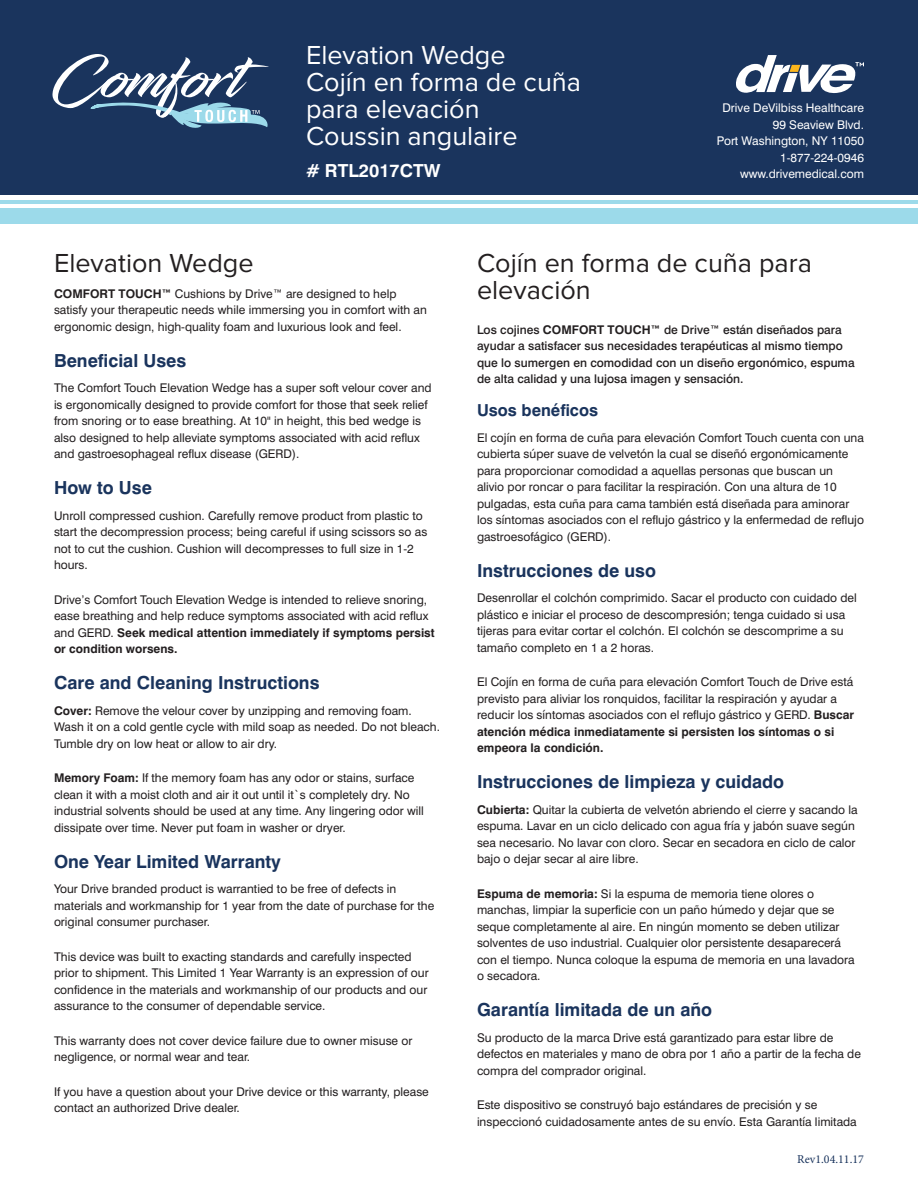
<style>
.page{position:relative;width:918px;height:1188px;background:#fff}
.page>*{position:absolute;margin:0;border:0;box-sizing:border-box;transform-origin:0 0}
.t1{font:27px/27px "Proxima Nova";color:#fff}
.t2{font:27px/27px "Proxima Nova";color:#231f20}
.t3{font:700 18px "Swiss 721 BT";color:#1a345d}
.t4{font:700 18px "Swiss 721 BT";color:#fff}
.t5{font:700 16.5px "Swiss 721 BT";color:#1a345d}
.t6{font:12px/16.5px "Swiss 721 BT";color:#231f20}
.t7{font:500 12px/16.5px "Swiss 721 BT";color:#231f20}
.t8{font:12px/16.5px "Swiss 721 BT";color:#fff;text-align:right}
.t9{font:12px "Minion Pro";color:#1a345d}
.s1{font-weight:700}
</style>
<div class="page">
<div style="left:0;top:0;width:918px;height:194px;background:#1a345d"></div>
<svg style="left:52px;top:54px;width:217px;height:74px"></svg>
<hr style="left:0;top:200px;width:918px;height:4px;background:#9cdaea">
<div style="left:0;top:208px;width:918px;height:16px;background:#9cdaea"></div>
<svg style="left:736px;top:55px;width:128px;height:38px"></svg>
<h1 class="t1" style="left:306px;top:42px;width:277px">Elevation Wedge<br>Cojín en forma de cuña para elevación<br>Coussin angulaire</h1>
<h2 class="t4" style="left:306px;top:159px;width:136px"># RTL2017CTW</h2>
<p class="t8" style="left:717px;top:100px;width:149px">Drive DeVilbiss Healthcare<br>99 Seaview Blvd.<br>Port Washington, NY 11050<br>1-877-224-0946 www.drivemedical.com</p>
<h1 class="t2" style="left:54px;top:251px;width:201px">Elevation Wedge</h1>
<p class="t6" style="left:54px;top:285px;width:374px"><span class="s1">COMFORT TOUCH™</span> Cushions by Drive™ are designed to help satisfy your therapeutic needs while immersing you in comfort with an ergonomic design, high-quality foam and luxurious look and feel.</p>
<h2 class="t3" style="left:54px;top:349px;width:134px">Beneficial Uses</h2>
<p class="t6" style="left:54px;top:380px;width:379px">The Comfort Touch Elevation Wedge has a super soft velour cover and is ergonomically designed to provide comfort for those that seek relief from snoring or to ease breathing. At 10" in height, this bed wedge is also designed to help alleviate symptoms associated with acid reflux and gastroesophageal reflux disease (GERD).</p>
<h2 class="t3" style="left:54px;top:477px;width:99px">How to Use</h2>
<p class="t6" style="left:54px;top:507px;width:375px">Unroll compressed cushion. Carefully remove product from plastic to start the decompression process; being careful if using scissors so as not to cut the cushion. Cushion will decompresses to full size in 1-2 hours.</p>
<p class="t6" style="left:54px;top:591px;width:382px">Drive’s Comfort Touch Elevation Wedge is intended to relieve snoring, ease breathing and help reduce symptoms associated with acid reflux and GERD. <span class="s1">Seek medical attention immediately if symptoms persist or condition worsens.</span></p>
<h2 class="t3" style="left:54px;top:672px;width:267px">Care and Cleaning Instructions</h2>
<p class="t6" style="left:54px;top:702px;width:387px"><span class="s1">Cover:</span> Remove the velour cover by unzipping and removing foam.<br>Wash it on a cold gentle cycle with mild soap as needed. Do not bleach.<br>Tumble dry on low heat or allow to air dry.</p>
<p class="t6" style="left:54px;top:770px;width:371px"><span class="s1">Memory Foam:</span> If the memory foam has any odor or stains, surface clean it with a moist cloth and air it out until it`s completely dry. No industrial solvents should be used at any time. Any lingering odor will dissipate over time. Never put foam in washer or dryer.</p>
<h2 class="t3" style="left:54px;top:850px;width:228px">One Year Limited Warranty</h2>
<p class="t6" style="left:54px;top:881px;width:382px">Your Drive branded product is warrantied to be free of defects in materials and workmanship for 1 year from the date of purchase for the original consumer purchaser.</p>
<p class="t6" style="left:54px;top:948px;width:376px">This device was built to exacting standards and carefully inspected prior to shipment. This Limited 1 Year Warranty is an expression of our confidence in the materials and workmanship of our products and our assurance to the consumer of dependable service.</p>
<p class="t6" style="left:54px;top:1032px;width:360px">This warranty does not cover device failure due to owner misuse or negligence, or normal wear and tear.</p>
<p class="t6" style="left:54px;top:1083px;width:376px">If you have a question about your Drive device or this warranty, please contact an authorized Drive dealer.</p>
<h1 class="t2" style="left:477px;top:251px;width:336px">Cojín en forma de cuña para elevación</h1>
<p class="t7" style="left:477px;top:321px;width:379px">Los cojines <span class="s1">COMFORT TOUCH™</span> de Drive™ están diseñados para ayudar a satisfacer sus necesidades terapéuticas al mismo tiempo que lo sumergen en comodidad con un diseño ergonómico, espuma de alta calidad y una lujosa imagen y sensación.</p>
<h3 class="t5" style="left:477px;top:400px;width:123px">Usos benéficos</h3>
<p class="t6" style="left:477px;top:429px;width:389px">El cojín en forma de cuña para elevación Comfort Touch cuenta con una cubierta súper suave de velvetón la cual se diseñó ergonómicamente para proporcionar comodidad a aquellas personas que buscan un<br>alivio por roncar o para facilitar la respiración. Con una altura de 10 pulgadas, esta cuña para cama también está diseñada para aminorar los síntomas asociados con el reflujo gástrico y la enfermedad de reflujo gastroesofágico (GERD).</p>
<h2 class="t3" style="left:477px;top:559px;width:181px">Instrucciones de uso</h2>
<p class="t6" style="left:477px;top:590px;width:381px">Desenrollar el colchón comprimido. Sacar el producto con cuidado del plástico e iniciar el proceso de descompresión; tenga cuidado si usa tijeras para evitar cortar el colchón. El colchón se descomprime a su tamaño completo en 1 a 2 horas.</p>
<p class="t6" style="left:477px;top:674px;width:379px">El Cojín en forma de cuña para elevación Comfort Touch de Drive está previsto para aliviar los ronquidos, facilitar la respiración y ayudar a reducir los síntomas asociados con el reflujo gástrico y GERD. <span class="s1">Buscar atención médica inmediatamente si persisten los síntomas o si empeora la condición.</span></p>
<h2 class="t3" style="left:477px;top:771px;width:309px">Instrucciones de limpieza y cuidado</h2>
<p class="t6" style="left:477px;top:801px;width:382px"><span class="s1">Cubierta:</span> Quitar la cubierta de velvetón abriendo el cierre y sacando la espuma. Lavar en un ciclo delicado con agua fría y jabón suave según sea necesario. No lavar con cloro. Secar en secadora en ciclo de calor bajo o dejar secar al aire libre.</p>
<p class="t6" style="left:477px;top:885px;width:379px"><span class="s1">Espuma de memoria:</span> Si la espuma de memoria tiene olores o manchas, limpiar la superficie con un paño húmedo y dejar que se seque completamente al aire. En ningún momento se deben utilizar solventes de uso industrial. Cualquier olor persistente desaparecerá con el tiempo. Nunca coloque la espuma de memoria en una lavadora o secadora.</p>
<h2 class="t3" style="left:477px;top:999px;width:237px">Garantía limitada de un año</h2>
<p class="t6" style="left:477px;top:1029px;width:385px">Su producto de la marca Drive está garantizado para estar libre de defectos en materiales y mano de obra por 1 año a partir de la fecha de compra del comprador original.</p>
<p class="t6" style="left:477px;top:1097px;width:381px">Este dispositivo se construyó bajo estándares de precisión y se inspeccionó cuidadosamente antes de su envío. Esta Garantía limitada</p>
<p class="t9" style="left:797px;top:1151px;width:68px">Rev1.04.11.17</p>
</div>
